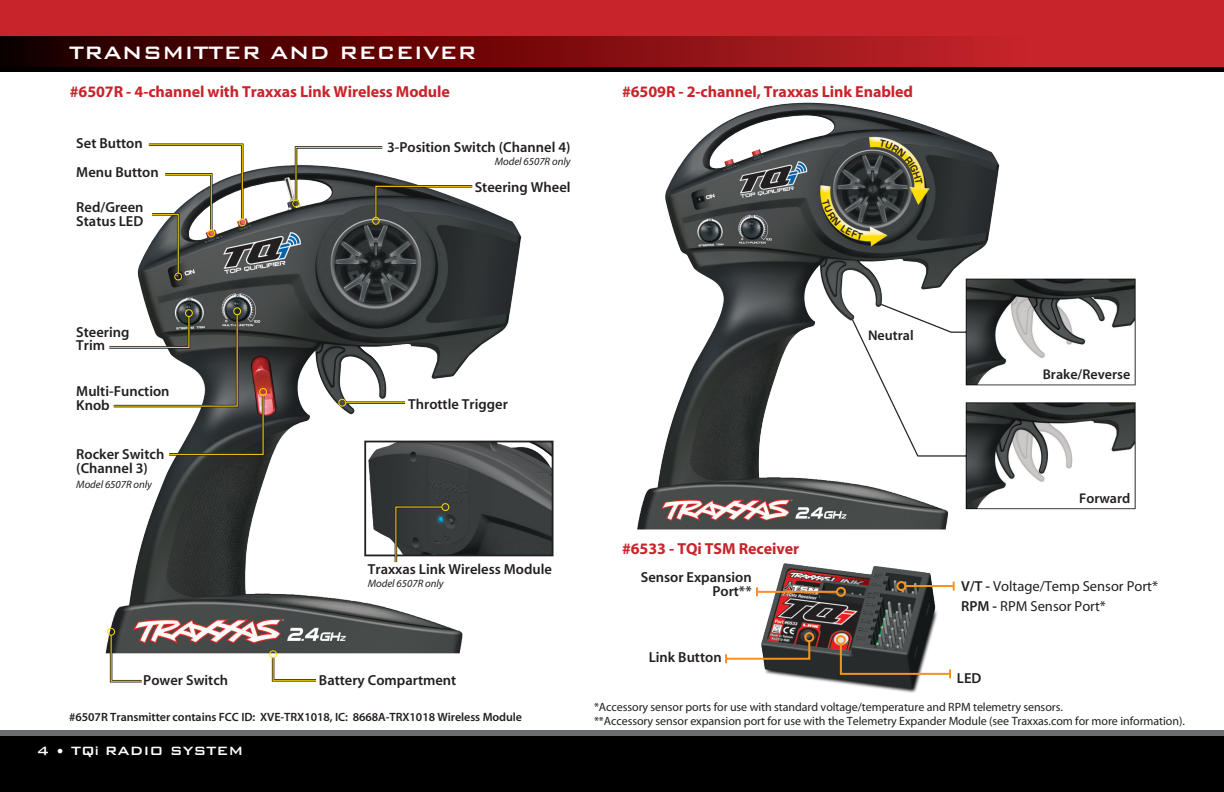
<style>
.page{position:relative;width:1224px;height:792px;background:#fff}
.page>*{position:absolute;margin:0;border:0;box-sizing:border-box;transform-origin:0 0}
.t1{font:24px "Bank Gothic Medium BT";color:#fff}
.t2{font:700 16px "Myriad";letter-spacing:-.005em;color:#c8242b}
.t3{font:16px "Bank Gothic Medium BT";color:#fff}
.t4{font:600 14.6px/13.6px "Myriad";color:#231f20}
.t5{font:14.6px "Myriad";color:#231f20}
.t6{font:600 14.2px "Myriad";color:#231f20}
.t7{font:12px "Myriad";letter-spacing:-.005em;color:#231f20}
.t8{font:600 12px "Myriad";letter-spacing:-.005em;color:#231f20}
.t9{font:italic 10.8px "Myriad";letter-spacing:-.005em;color:#231f20}
.s1{font-family:"Arial";font-weight:700;font-size:12px}
.s2{font-weight:600}
</style>
<div class="page">
<img style="left:81px;top:165px;width:468px;height:566px">
<img style="left:637px;top:102px;width:499px;height:428px">
<div style="left:0;top:731px;width:1224px;height:61px;background:linear-gradient(to right,#6c6d70,#6c6d70)"></div>
<div style="left:0;top:737px;width:1224px;height:55px;background:#000"></div>
<div style="left:0;top:0;width:1224px;height:72px;background:#000"></div>
<div style="left:0;top:0;width:1224px;height:50px;background:#c8242b"></div>
<svg style="left:0;top:36px;width:1224px;height:31px;background:#800f12"></svg>
<div style="left:174px;top:273px;width:8px;height:7px;border:1px solid #ffdc01;border-radius:50%"></div>
<svg style="left:271px;top:655px;width:48px;height:28px"></svg>
<div style="left:269px;top:650px;width:8px;height:8px;border:1px solid #ffdc01;border-radius:50%"></div>
<svg style="left:109px;top:633px;width:35px;height:51px"></svg>
<div style="left:107px;top:628px;width:8px;height:8px;border:1px solid #ffdc01;border-radius:50%"></div>
<div style="left:185px;top:309px;width:8px;height:8px;border:1px solid #ffdc01;border-radius:50%"></div>
<div style="left:233px;top:307px;width:8px;height:8px;border:1px solid #ffdc01;border-radius:50%"></div>
<svg style="left:107px;top:312px;width:159px;height:145px"></svg>
<div style="left:259px;top:388px;width:8px;height:8px;border:1px solid #ffdc01;border-radius:50%"></div>
<hr style="left:346px;top:401px;width:59px;height:3px;background:#231f20">
<hr style="left:346px;top:402px;width:59px;height:1px;background:#ffdc01">
<div style="left:338px;top:399px;width:8px;height:8px;border:1px solid #ffdc01;border-radius:50%"></div>
<svg style="left:146px;top:143px;width:99px;height:133px"></svg>
<div style="left:239px;top:219px;width:7px;height:7px;border:1px solid #ffdc01;border-radius:50%"></div>
<div style="left:292px;top:200px;width:8px;height:7px;border:1px solid #ffdc01;border-radius:50%"></div>
<svg style="left:293px;top:146px;width:182px;height:74px"></svg>
<div style="left:372px;top:217px;width:8px;height:8px;border:1px solid #ffdc01;border-radius:50%"></div>
<img style="left:367px;top:444px;width:184px;height:109px">
<div style="left:364px;top:441px;width:190px;height:115px;border:2px solid #231f20"></div>
<svg style="left:393px;top:505px;width:52px;height:60px;background:#585b55"></svg>
<div style="left:442px;top:503px;width:7px;height:8px;border:1px solid #ffdc01;border-radius:50%"></div>
<img style="left:756px;top:563px;width:182px;height:130px">
<hr style="left:757px;top:591px;width:80px;height:2px;background:#f7931d">
<div style="left:836px;top:587px;width:10px;height:10px;border:2px solid #f7931d;border-radius:50%"></div>
<svg style="left:756px;top:587px;width:2px;height:9px"></svg>
<hr style="left:905px;top:585px;width:49px;height:2px;background:#f7931d">
<div style="left:896px;top:581px;width:10px;height:10px;border:2px solid #f7931d;border-radius:50%"></div>
<svg style="left:953px;top:582px;width:2px;height:9px"></svg>
<div style="left:804px;top:632px;width:10px;height:10px;border:2px solid #f7931d;border-radius:50%"></div>
<svg style="left:725px;top:639px;width:86px;height:24px"></svg>
<div style="left:836px;top:635px;width:10px;height:10px;border:2px solid #f7931d;border-radius:50%"></div>
<svg style="left:839px;top:642px;width:112px;height:36px"></svg>
<svg style="left:879px;top:139px;width:43px;height:46px;background:#7a7445"></svg>
<svg style="left:822px;top:199px;width:41px;height:41px;background:#7f7843"></svg>
<p class="t1" style="left:69px;top:39px;width:409px">TRANSMITTER AND RECEIVER</p>
<p class="t2" style="left:70px;top:83px;width:382px">#6507R - 4-channel with Traxxas Link Wireless Module</p>
<p class="t4" style="left:76px;top:137px;width:68px">Set Button</p>
<p class="t4" style="left:76px;top:166px;width:84px">Menu Button</p>
<p class="t4" style="left:76px;top:200px;width:69px;line-height:14.4px">Red/Green<br>Status LED</p>
<p class="t4" style="left:387px;top:141px;width:185px">3-Position Switch (Channel 4)</p>
<p class="t9" style="left:495px;top:156px;width:77px">Model 6507R only</p>
<p class="t4" style="left:475px;top:180px;width:97px">Steering Wheel</p>
<p class="t2" style="left:622px;top:83px;width:293px">#6509R - 2-channel, Traxxas Link Enabled</p>
<p class="t4" style="left:76px;top:326px;width:55px">Steering<br>Trim</p>
<p class="t4" style="left:76px;top:385px;width:95px">Multi-Function<br>Knob</p>
<p class="t4" style="left:76px;top:447px;width:90px">Rocker Switch</p>
<p class="t4" style="left:76px;top:462px;width:73px">(Channel 3)</p>
<p class="t9" style="left:76px;top:479px;width:77px">Model 6507R only</p>
<p class="t4" style="left:408px;top:398px;width:101px">Throttle Trigger</p>
<p class="t4" style="left:368px;top:563px;width:186px">Traxxas Link Wireless Module</p>
<p class="t9" style="left:368px;top:578px;width:77px">Model 6507R only</p>
<p class="t4" style="left:143px;top:674px;width:86px">Power Switch</p>
<p class="t4" style="left:319px;top:674px;width:139px">Battery Compartment</p>
<p class="t8" style="left:69px;top:711px;width:454px">#6507R Transmitter contains FCC ID: XVE-TRX1018, IC: 8668A-TRX1018 Wireless Module</p>
<p class="t3" style="left:37px;top:742px;width:208px">4 • TQ<span class="s1">i</span> RADIO SYSTEM</p>
<p class="t6" style="left:868px;top:328px;width:47px">Neutral</p>
<p class="t2" style="left:622px;top:541px;width:179px">#6533 - TQi TSM Receiver</p>
<p class="t6" style="left:1043px;top:367px;width:89px">Brake/Reverse</p>
<p class="t6" style="left:1079px;top:491px;width:53px">Forward</p>
<p class="t4" style="left:641px;top:570px;width:112px;line-height:14.4px;text-align:right">Sensor Expansion<br>Port**</p>
<p class="t5" style="left:961px;top:578px;width:198px"><span class="s2">V/T -</span> Voltage/Temp Sensor Port*</p>
<p class="t5" style="left:961px;top:598px;width:146px"><span class="s2">RPM -</span> RPM Sensor Port*</p>
<p class="t4" style="left:649px;top:651px;width:74px">Link Button</p>
<p class="t4" style="left:957px;top:672px;width:26px">LED</p>
<p class="t7" style="left:594px;top:701px;width:470px">*Accessory sensor ports for use with standard voltage/temperature and RPM telemetry sensors.</p>
<p class="t7" style="left:594px;top:715px;width:592px">**Accessory sensor expansion port for use with the Telemetry Expander Module (see Traxxas.com for more information).</p>
</div>
